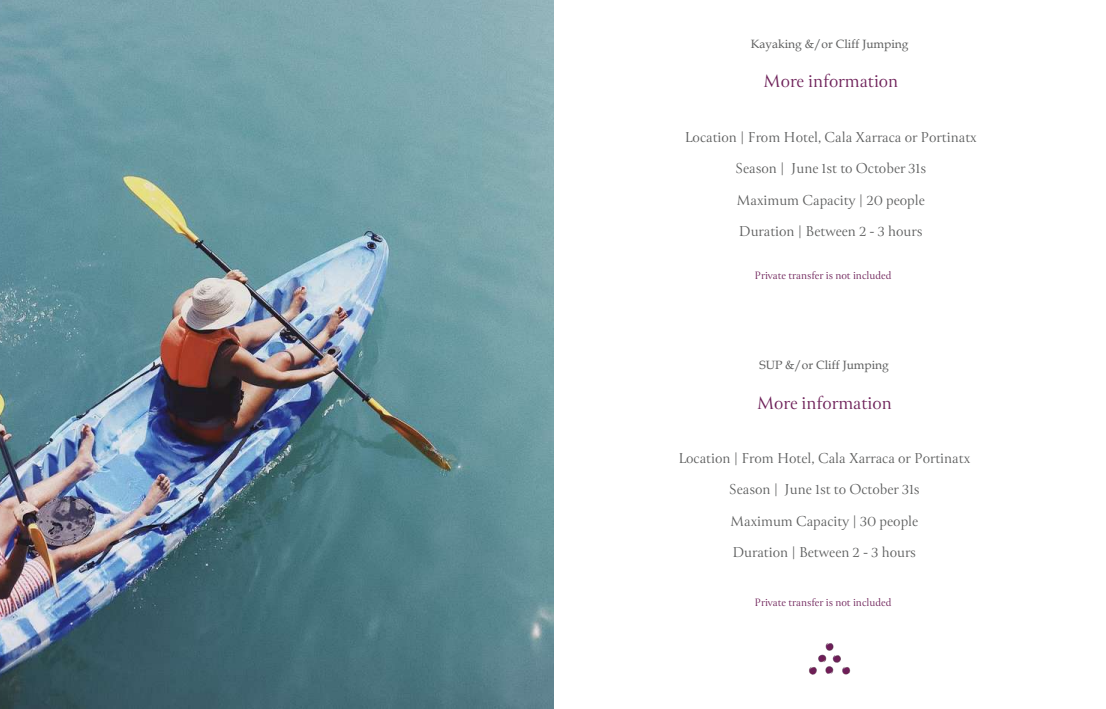
<style>
.page{position:relative;width:1106px;height:709px;background:#fff}
.page>*{position:absolute;margin:0;border:0;box-sizing:border-box;transform-origin:0 0}
.t1{font:20px "Canto";color:#6e2159}
.t2{font:16px/31.5px "Canto";color:#5d5e5e;text-align:center}
.t3{font:12px "Canto";color:#6e2159}
.t4{font:12px "Book Antiqua";color:#5d5e5e}
</style>
<div class="page">
<img style="left:809px;top:643px;width:42px;height:32px">
<img style="left:0;top:0;width:553px;height:709px">
<p class="t4" style="left:750px;top:36px;width:159px">Kayaking &amp;/or Cliff Jumping</p>
<p class="t1" style="left:763px;top:71px;width:137px">More information</p>
<p class="t2" style="left:685px;top:121px;width:293px">Location | From Hotel, Cala Xarraca or Portinatx Season | June 1st to October 31s<br>Maximum Capacity | 20 people<br>Duration | Between 2 - 3 hours</p>
<p class="t3" style="left:754px;top:269px;width:138px">Private transfer is not included</p>
<p class="t4" style="left:759px;top:357px;width:131px">SUP &amp;/or Cliff Jumping</p>
<p class="t1" style="left:756px;top:392px;width:137px">More information</p>
<p class="t2" style="left:678px;top:442px;width:293px">Location | From Hotel, Cala Xarraca or Portinatx Season | June 1st to October 31s<br>Maximum Capacity | 30 people<br>Duration | Between 2 - 3 hours</p>
<p class="t3" style="left:754px;top:596px;width:138px">Private transfer is not included</p>
</div>
